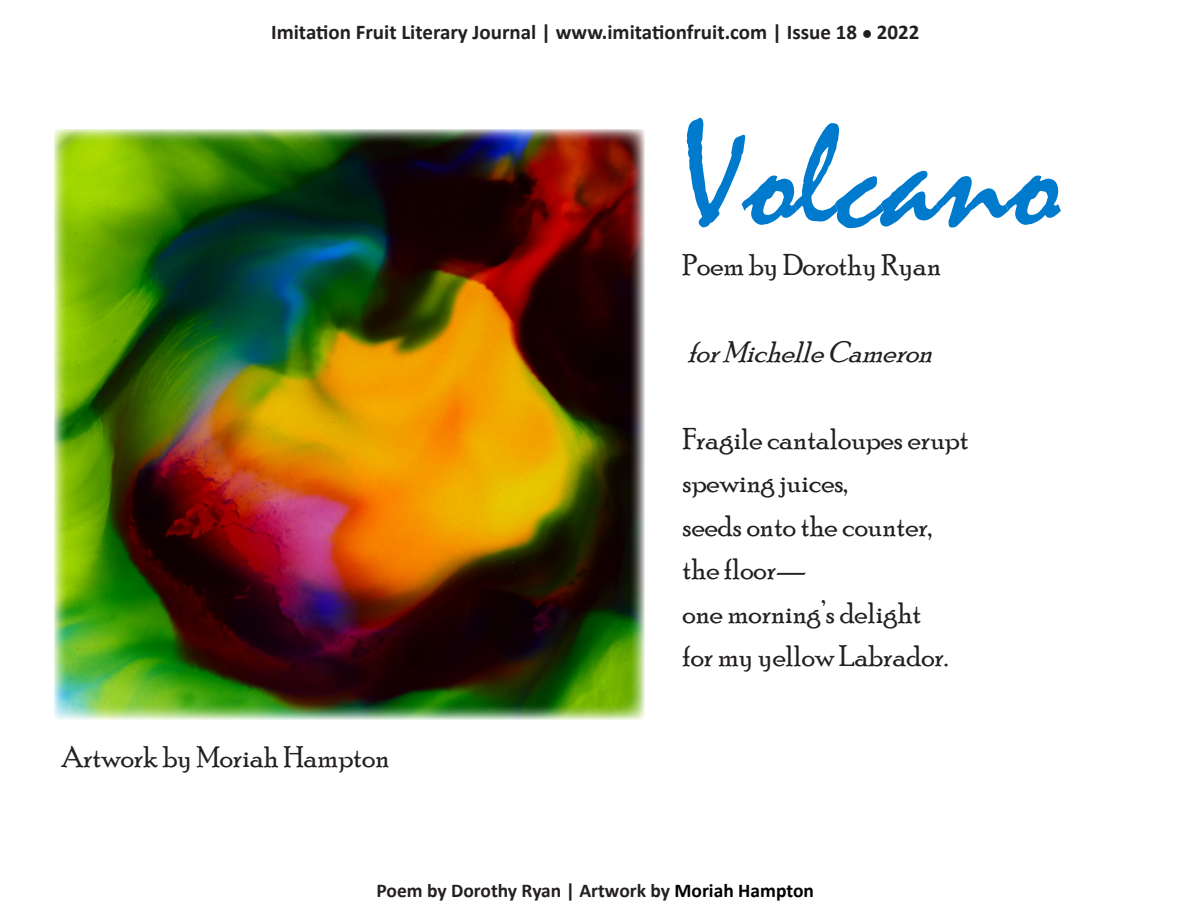
<style>
.page{position:relative;width:1188px;height:918px;background:#fff}
.page>*{position:absolute;margin:0;border:0;box-sizing:border-box;transform-origin:0 0}
.t1{font:148.5px "Mistral";color:#007acd}
.t2{font:30px "Poor Richard";color:#231f20}
.t3{font:italic 30px "Poor Richard";color:#231f20}
.t4{font:700 21px "Calibri";color:#231f20}
.t5{font:700 19.5px "Calibri";color:#231f20}
.s1{font-size:18px}
.s2{color:#000}
</style>
<div class="page">
<img style="left:54px;top:129px;width:591px;height:591px">
<p class="t4" style="left:271px;top:17px;width:650px">Imitation Fruit Literary Journal | www.imitationfruit.com | Issue 18 <span class="s1">●</span> 2022</p>
<p class="t1" style="left:682px;top:89px;width:380px">Volcano</p>
<p class="t2" style="left:683px;top:247px;width:260px">Poem by Dorothy Ryan</p>
<p class="t3" style="left:687px;top:334px;width:256px">forMichelleCameron</p>
<p class="t2" style="left:61px;top:740px;width:330px">Artwork by Moriah Hampton</p>
<p class="t2" style="left:683px;top:421px;width:288px">Fragile cantaloupes erupt</p>
<p class="t2" style="left:683px;top:465px;width:167px">spewing juices,</p>
<p class="t2" style="left:683px;top:508px;width:251px">seeds onto the counter,</p>
<p class="t2" style="left:683px;top:552px;width:125px">the floor—</p>
<p class="t2" style="left:683px;top:595px;width:240px">one morning’s delight</p>
<p class="t2" style="left:683px;top:639px;width:267px">for my yellow Labrador.</p>
<p class="t5" style="left:376px;top:877px;width:439px">Poem by Dorothy Ryan | Artwork by <span class="s2">Moriah Hampton</span></p>
</div>
